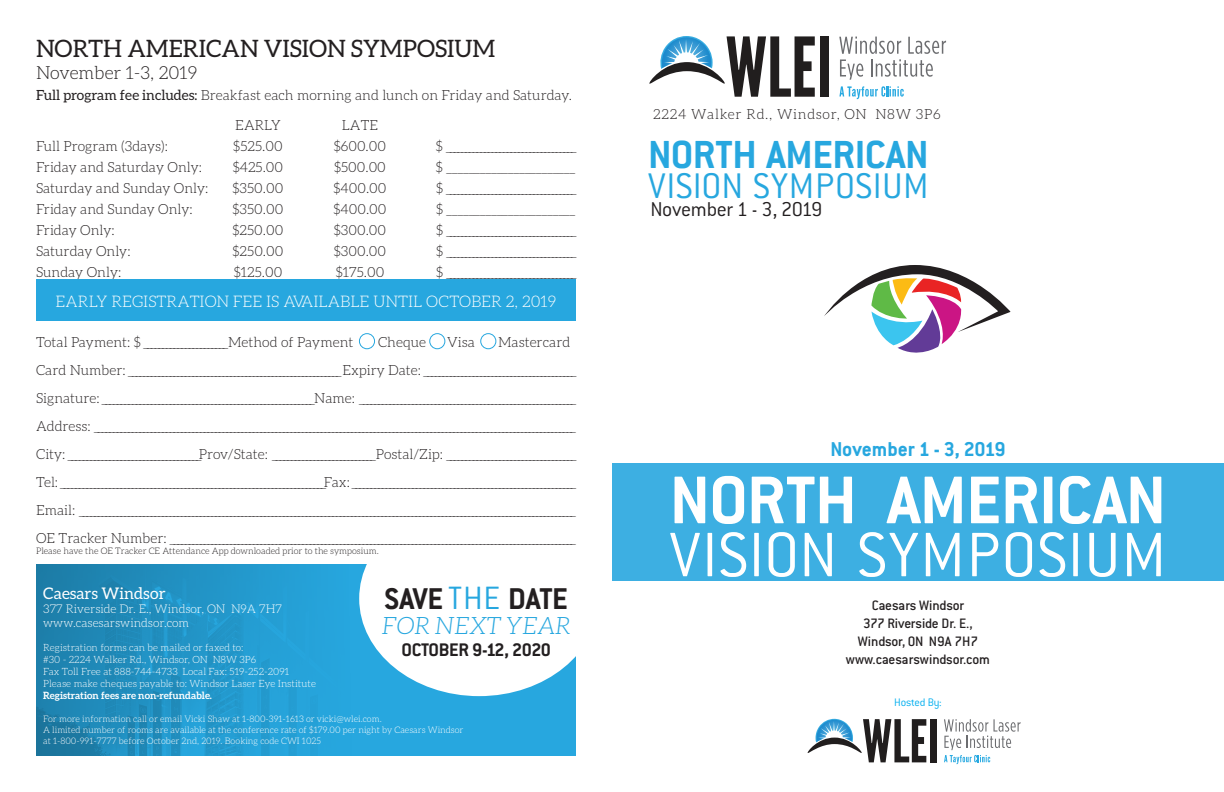
<style>
.page{position:relative;width:1224px;height:792px;background:#fff}
.page>*{position:absolute;margin:0;border:0;box-sizing:border-box;transform-origin:0 0}
.t1{font:700 74px "Conduit ITC";letter-spacing:-.01em;color:#fff}
.t2{font:300 69px "Conduit ITC";letter-spacing:.015em;color:#fff}
.t3{font:700 43px "Conduit ITC";letter-spacing:-.01em;color:#27a7df}
.t4{font:300 39.2px "Conduit ITC";letter-spacing:.015em;color:#27a7df}
.t5{font:700 33px "Conduit ITC";letter-spacing:-.01em;color:#231f20}
.t6{font:24px "Aleo";color:#231f20}
.t7{font:italic 300 24px "Aleo";letter-spacing:-.01em;color:#27a7df}
.t8{font:700 22px "Conduit ITC";color:#27a7df}
.t9{font:300 22px "Conduit ITC";letter-spacing:-.02em;color:#231f20}
.t10{font:700 20px "Conduit ITC";letter-spacing:-.025em;color:#231f20}
.t11{font:300 18px "Aleo";color:#231f20}
.t12{font:300 16px "Aleo";color:#fff}
.t13{font:16px "Aleo";color:#fff}
.t14{font:500 15px/18px "Conduit ITC";letter-spacing:-.01em;color:#231f20;text-align:center}
.t15{font:300 14px/28px "Aleo";color:#231f20}
.t16{font:300 14px "Aleo";letter-spacing:.05em;color:#231f20}
.t17{font:300 12px/14.4px "Aleo";color:#fff}
.t18{font:300 12px "Conduit ITC";letter-spacing:-.015em;color:#00aeef}
.t19{font:300 10px/12px "Aleo";color:#fff}
.t20{font:700 10px "Aleo";color:#fff}
.t21{font:300 9px/10.8px "Aleo";color:#fff}
.t22{font:300 9px "Aleo";color:#231f20}
.s1{font-weight:400}
.s2{font-weight:300;font-size:35.5px;color:#27a7df}
</style>
<div class="page">
<div style="left:36px;top:564px;width:540px;height:192px;background:#27a7df"></div>
<div style="left:359px;top:501px;width:240px;height:195px;background:#fff;border-radius:50%"></div>
<img style="left:36px;top:564px;width:351px;height:192px">
<div style="left:612px;top:463px;width:612px;height:117px;background:#3dafe2"></div>
<svg style="left:807px;top:719px;width:119px;height:43px"></svg>
<div style="left:930px;top:719px;width:6px;height:43px;background:#211e1e"></div>
<svg style="left:944px;top:719px;width:77px;height:45px"></svg>
<svg style="left:649px;top:36px;width:166px;height:61px"></svg>
<div style="left:820px;top:36px;width:9px;height:61px;background:#211e1e"></div>
<svg style="left:839px;top:37px;width:107px;height:43px"></svg>
<svg style="left:839px;top:86px;width:65px;height:13px"></svg>
<div style="left:36px;top:279px;width:540px;height:42px;background:#27a7df"></div>
<div style="left:359px;top:333px;width:16px;height:16px;border:1px solid #27a7df;border-radius:50%"></div>
<div style="left:429px;top:333px;width:16px;height:16px;border:1px solid #27a7df;border-radius:50%"></div>
<div style="left:480px;top:333px;width:16px;height:16px;border:1px solid #27a7df;border-radius:50%"></div>
<svg style="left:824px;top:265px;width:187px;height:88px"></svg>
<h3 class="t6" style="left:36px;top:35px;width:461px">NORTH AMERICAN VISION SYMPOSIUM</h3>
<p class="t11" style="left:36px;top:62px;width:163px">November 1-3, 2019</p>
<p class="t15" style="left:235px;top:80px;width:338px;line-height:30px;text-indent:-199px"><span class="s1">Full program fee includes:</span> Breakfast each morning and lunch on Friday and Saturday.<br>EARLY</p>
<p class="t15" style="left:342px;top:111px;width:38px">LATE</p>
<p class="t15" style="left:36px;top:132px;width:134px">Full Program (3days):</p>
<p class="t15" style="left:233px;top:132px;width:51px">$525.00</p>
<p class="t15" style="left:334px;top:132px;width:54px">$600.00</p>
<p class="t15" style="left:436px;top:132px;width:143px">$ __________________________________</p>
<p class="t15" style="left:36px;top:153px;width:168px">Friday and Saturday Only:</p>
<p class="t15" style="left:233px;top:153px;width:52px">$425.00</p>
<p class="t15" style="left:334px;top:153px;width:53px">$500.00</p>
<p class="t15" style="left:436px;top:153px;width:142px">$ _______________________</p>
<p class="t15" style="left:36px;top:174px;width:174px">Saturday and Sunday Only:</p>
<p class="t15" style="left:233px;top:174px;width:52px">$350.00</p>
<p class="t15" style="left:333px;top:174px;width:55px">$400.00</p>
<p class="t15" style="left:436px;top:174px;width:143px">$ __________________________________</p>
<p class="t15" style="left:36px;top:195px;width:158px">Friday and Sunday Only:</p>
<p class="t15" style="left:233px;top:195px;width:52px">$350.00</p>
<p class="t15" style="left:333px;top:195px;width:55px">$400.00</p>
<p class="t15" style="left:436px;top:195px;width:142px">$ _______________________</p>
<p class="t15" style="left:36px;top:216px;width:80px">Friday Only:</p>
<p class="t15" style="left:233px;top:216px;width:52px">$250.00</p>
<p class="t15" style="left:334px;top:216px;width:54px">$300.00</p>
<p class="t15" style="left:436px;top:216px;width:143px">$ __________________________________</p>
<p class="t15" style="left:36px;top:237px;width:96px">Saturday Only:</p>
<p class="t15" style="left:233px;top:237px;width:52px">$250.00</p>
<p class="t15" style="left:334px;top:237px;width:54px">$300.00</p>
<p class="t15" style="left:436px;top:237px;width:143px">$ __________________________________</p>
<p class="t15" style="left:36px;top:258px;width:87px">Sunday Only:</p>
<p class="t15" style="left:234px;top:258px;width:50px">$125.00</p>
<p class="t15" style="left:336px;top:258px;width:50px">$175.00</p>
<p class="t15" style="left:436px;top:258px;width:143px">$ __________________________________</p>
<p class="t12" style="left:56px;top:292px;width:502px">EARLY REGISTRATION FEE IS AVAILABLE UNTIL OCTOBER 2, 2019</p>
<p class="t15" style="left:36px;top:328px;width:319px">Total Payment: $______________________Method of Payment</p>
<p class="t15" style="left:378px;top:328px;width:50px">Cheque</p>
<p class="t15" style="left:447px;top:328px;width:29px">Visa</p>
<p class="t15" style="left:36px;top:328px;width:543px;text-indent:462px">Mastercard C a r d N u m b e r : ________________________________________________________ E x p i r y D a t e : ________________________________________ S i g n a t u r e : ________________________________________________________ N a m e : _________________________________________________________ A d d r e s s : _______________________________________________________________________________________________________________________________ C i t y : ___________________________________P r o v / S t a t e : ___________________________ P o s t a l / Z i p : __________________________________ T e l : ______________________________________________________________________F a x : ___________________________________________________________ E m a i l : ___________________________________________________________________________________________________________________________________ O E T r a c k e r N u m b e r : ___________________________________________________________________________________________________________</p>
<p class="t22" style="left:36px;top:546px;width:344px">Please have the OE Tracker CE Attendance App downloaded prior to the symposium.</p>
<h3 class="t5" style="left:384px;top:579px;width:185px">SAVE <span class="s2">THE</span> DATE</h3>
<h3 class="t7" style="left:382px;top:612px;width:190px">FOR NEXT YEAR</h3>
<h3 class="t10" style="left:402px;top:638px;width:151px">OCTOBER 9-12, 2020</h3>
<p class="t13" style="left:43px;top:584px;width:124px">Caesars Windsor</p>
<p class="t17" style="left:43px;top:602px;width:240px">377 Riverside Dr. E., Windsor, ON N9A 7H7 www.casesarswindsor.com</p>
<p class="t19" style="left:43px;top:642px;width:274px">Registration forms can be mailed or faxed to:<br>#30 - 2224 Walker Rd., Windsor, ON N8W 3P6<br>Fax Toll Free at 888-744-4733 Local Fax: 519-252-2091<br>Please make cheques payable to: Windsor Laser Eye Institute</p>
<p class="t20" style="left:43px;top:690px;width:170px">Registration fees are non-refundable.</p>
<p class="t21" style="left:43px;top:714px;width:422px">For more information call or email Vicki Shaw at 1-800-391-1613 or vicki@wlei.com.<br>A limited number of rooms are available at the conference rate of $179.00 per night by Caesars Windsor at 1-800-991-7777 before October 2nd, 2019. Booking code CWI 1025</p>
<p class="t16" style="left:653px;top:107px;width:289px">2224 Walker Rd., Windsor, ON N8W 3P6</p>
<h3 class="t3" style="left:648px;top:130px;width:282px">NORTH AMERICAN</h3>
<h3 class="t4" style="left:648px;top:164px;width:282px">VISION SYMPOSIUM</h3>
<h3 class="t9" style="left:651px;top:198px;width:173px">November 1 - 3, 2019</h3>
<h3 class="t8" style="left:830px;top:436px;width:177px">November 1 - 3, 2019</h3>
<h1 class="t1" style="left:670px;top:457px;width:498px">NORTH AMERICAN</h1>
<h2 class="t2" style="left:670px;top:517px;width:498px">VISION SYMPOSIUM</h2>
<p class="t14" style="left:846px;top:597px;width:146px">Caesars Windsor<br>377 Riverside Dr. E.,<br>Windsor, ON N9A 7H7 www.caesarswindsor.com</p>
<p class="t18" style="left:894px;top:696px;width:49px">Hosted By:</p>
</div>
